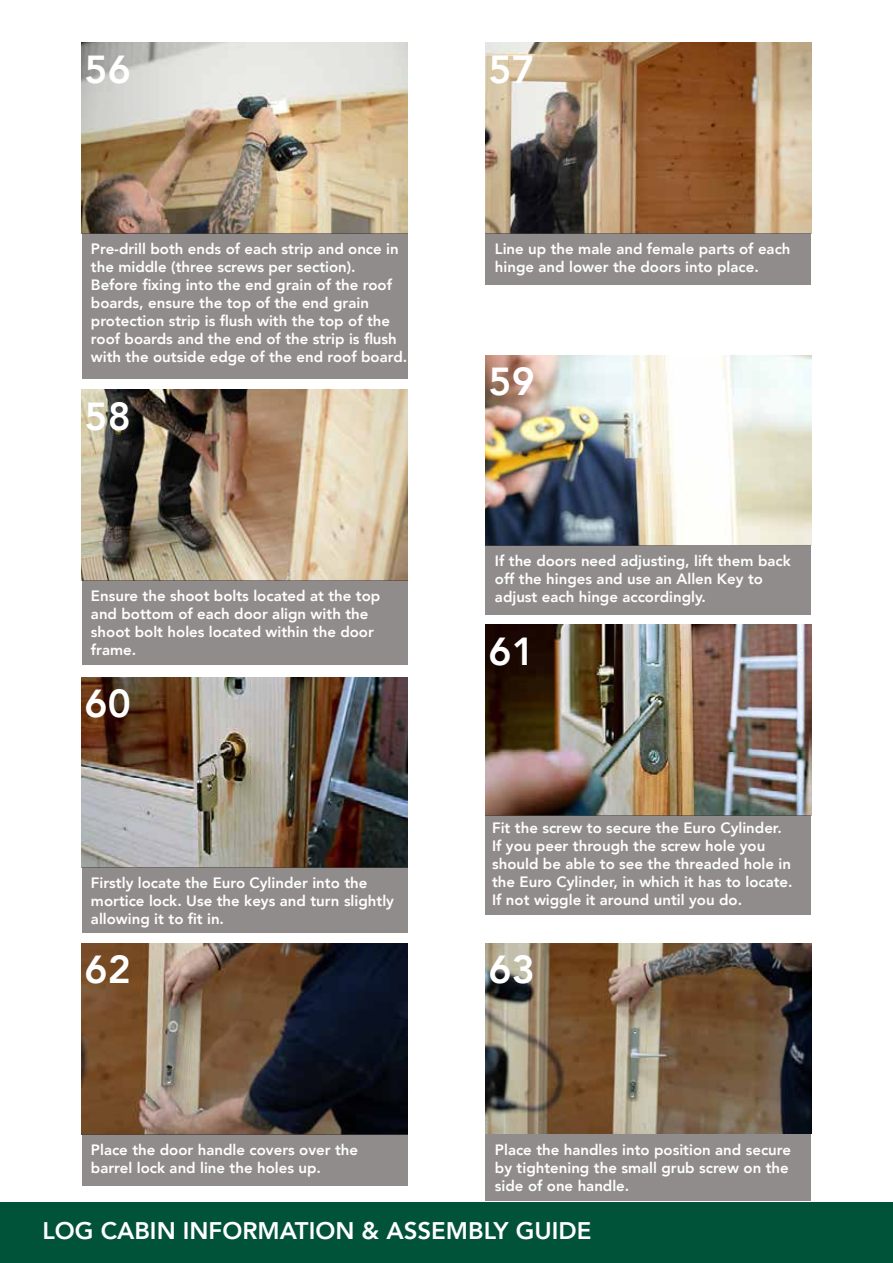
<style>
.page{position:relative;width:893px;height:1263px;background:#fff}
.page>*{position:absolute;margin:0;border:0;box-sizing:border-box;transform-origin:0 0}
.t1{font:800 39px "Avenir LT";color:#fff}
.t2{font:800 24px "Avenir LT";color:#fff}
.t3{font:800 15px/18px "Avenir LT";color:#fff}
</style>
<div class="page">
<div style="left:0;top:1203px;width:893px;height:60px;background:#005239"></div>
<img style="left:82px;top:43px;width:325px;height:190px">
<img style="left:486px;top:43px;width:325px;height:190px">
<img style="left:82px;top:389px;width:325px;height:191px">
<img style="left:486px;top:355px;width:325px;height:191px">
<img style="left:82px;top:677px;width:325px;height:191px">
<img style="left:486px;top:624px;width:325px;height:191px">
<div style="left:82px;top:233px;width:325px;height:145px;background:#908c8b"></div>
<div style="left:486px;top:233px;width:325px;height:52px;background:#908c8b"></div>
<div style="left:82px;top:580px;width:325px;height:84px;background:#908c8b"></div>
<div style="left:486px;top:546px;width:325px;height:69px;background:#908c8b"></div>
<div style="left:82px;top:868px;width:325px;height:65px;background:#908c8b"></div>
<div style="left:486px;top:815px;width:325px;height:99px;background:#908c8b"></div>
<img style="left:82px;top:943px;width:325px;height:191px">
<div style="left:82px;top:1134px;width:325px;height:52px;background:#908c8b"></div>
<img style="left:486px;top:943px;width:325px;height:191px">
<div style="left:486px;top:1134px;width:325px;height:66px;background:#908c8b"></div>
<h1 class="t1" style="left:85px;top:46px;width:48px">56</h1>
<h1 class="t1" style="left:489px;top:46px;width:48px">57</h1>
<p class="t3" style="left:91px;top:240px;width:318px">Pre-drill both ends of each strip and once in the middle (three screws per section).<br>Before fixing into the end grain of the roof boards, ensure the top of the end grain protection strip is flush with the top of the roof boards and the end of the strip is flush with the outside edge of the end roof board.</p>
<p class="t3" style="left:495px;top:240px;width:297px">Line up the male and female parts of each hinge and lower the doors into place.</p>
<h1 class="t1" style="left:489px;top:358px;width:48px">59</h1>
<h1 class="t1" style="left:85px;top:393px;width:48px">58</h1>
<p class="t3" style="left:91px;top:587px;width:291px">Ensure the shoot bolts located at the top and bottom of each door align with the shoot bolt holes located within the door frame.</p>
<h1 class="t1" style="left:85px;top:680px;width:48px">60</h1>
<p class="t3" style="left:91px;top:874px;width:305px">Firstly locate the Euro Cylinder into the mortice lock. Use the keys and turn slightly allowing it to fit in.</p>
<h1 class="t1" style="left:85px;top:947px;width:48px">62</h1>
<p class="t3" style="left:91px;top:1140px;width:269px">Place the door handle covers over the barrel lock and line the holes up.</p>
<p class="t3" style="left:495px;top:552px;width:297px">If the doors need adjusting, lift them back off the hinges and use an Allen Key to adjust each hinge accordingly.</p>
<h1 class="t1" style="left:489px;top:628px;width:48px">61</h1>
<p class="t3" style="left:492px;top:819px;width:302px">Fit the screw to secure the Euro Cylinder.<br>If you peer through the screw hole you should be able to see the threaded hole in the Euro Cylinder, in which it has to locate.<br>If not wiggle it around until you do.</p>
<h1 class="t1" style="left:489px;top:946px;width:48px">63</h1>
<p class="t3" style="left:495px;top:1140px;width:298px">Place the handles into position and secure by tightening the small grub screw on the side of one handle.</p>
<h2 class="t2" style="left:42px;top:1216px;width:550px">LOG CABIN INFORMATION &amp; ASSEMBLY GUIDE</h2>
</div>
